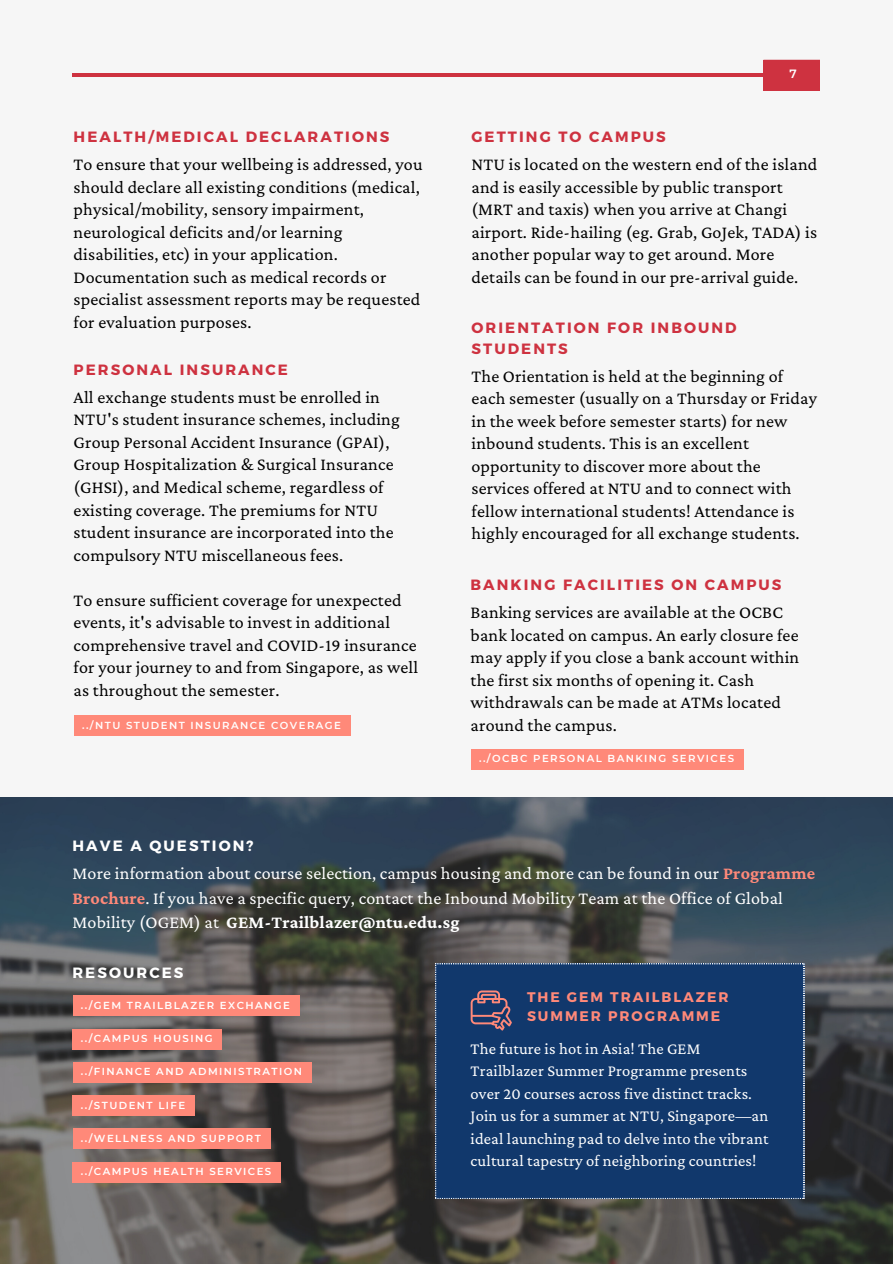
<style>
.page{position:relative;width:893px;height:1264px;background:#fff}
.page>*{position:absolute;margin:0;border:0;box-sizing:border-box;transform-origin:0 0}
.t1{font:18px/22.5px "Crimson Pro";letter-spacing:.01em;color:#000}
.t2{font:18px/24.8px "Crimson Pro";letter-spacing:.01em;color:#fff}
.t3{font:16.5px/22.5px "Crimson Pro";letter-spacing:.01em;color:#fff}
.t4{font:700 14.85px/20.2px "Montserrat";letter-spacing:.14em;color:#ce3240}
.t5{font:700 14.85px "Montserrat";letter-spacing:.14em;color:#fff}
.t6{font:700 13.95px/19.2px "Montserrat";letter-spacing:.14em;color:#ff8979}
.t7{font:600 12px "Montserrat";color:#fff}
.t8{font:600 10.2px "Montserrat";letter-spacing:.14em;color:#fff}
.s1{font-weight:700;color:#ff8979}
.s2{font-weight:700}
</style>
<div class="page">
<div style="left:0;top:0;width:892px;height:1263px;background:#f6f6f6"></div>
<hr style="left:72px;top:73px;width:747px;height:4px;background:#ce3240">
<svg style="left:0;top:797px;width:892px;height:466px;background:#474d51"></svg>
<div style="left:763px;top:60px;width:56px;height:30px;background:#ce3240"></div>
<div style="left:435px;top:963px;width:369px;height:235px;background:#11386c"></div>
<svg style="left:470px;top:990px;width:42px;height:40px;background:#5a506f"></svg>
<div style="left:74px;top:715px;width:276px;height:21px;background:#ff8979"></div>
<div style="left:471px;top:748px;width:272px;height:21px;background:#ff8979"></div>
<div style="left:73px;top:995px;width:226px;height:21px;background:#ff8979"></div>
<div style="left:73px;top:1028px;width:149px;height:21px;background:#ff8979"></div>
<div style="left:73px;top:1062px;width:238px;height:20px;background:#ff8979"></div>
<div style="left:73px;top:1095px;width:122px;height:21px;background:#ff8979"></div>
<div style="left:73px;top:1128px;width:197px;height:21px;background:#ff8979"></div>
<div style="left:73px;top:1161px;width:208px;height:21px;background:#ff8979"></div>
<p class="t4" style="left:74px;top:126px;width:317px">HEALTH/MEDICAL DECLARATIONS</p>
<p class="t1" style="left:74px;top:153px;width:350px">To ensure that your wellbeing is addressed, you should declare all existing conditions (medical, physical/mobility, sensory impairment, neurological deficits and/or learning disabilities, etc) in your application.<br>Documentation such as medical records or specialist assessment reports may be requested for evaluation purposes.</p>
<p class="t4" style="left:74px;top:359px;width:216px">PERSONAL INSURANCE</p>
<p class="t1" style="left:74px;top:385px;width:328px">All exchange students must be enrolled in NTU's student insurance schemes, including Group Personal Accident Insurance (GPAI), Group Hospitalization &amp; Surgical Insurance (GHSI), and Medical scheme, regardless of existing coverage. The premiums for NTU student insurance are incorporated into the compulsory NTU miscellaneous fees.</p>
<p class="t1" style="left:74px;top:588px;width:346px">To ensure sufficient coverage for unexpected events, it's advisable to invest in additional comprehensive travel and COVID-19 insurance for your journey to and from Singapore, as well as throughout the semester.</p>
<p class="t8" style="left:82px;top:718px;width:260px">../NTU STUDENT INSURANCE COVERAGE</p>
<p class="t5" style="left:72px;top:835px;width:183px">HAVE A QUESTION?</p>
<p class="t7" style="left:789px;top:67px;width:9px">7</p>
<p class="t4" style="left:471px;top:126px;width:196px">GETTING TO CAMPUS</p>
<p class="t1" style="left:471px;top:153px;width:347px">NTU is located on the western end of the island and is easily accessible by public transport (MRT and taxis) when you arrive at Changi airport. Ride-hailing (eg. Grab, GoJek, TADA) is another popular way to get around. More details can be found in our pre-arrival guide.</p>
<p class="t4" style="left:471px;top:317px;width:267px">ORIENTATION FOR INBOUND<br>STUDENTS</p>
<p class="t1" style="left:471px;top:364px;width:347px">The Orientation is held at the beginning of each semester (usually on a Thursday or Friday in the week before semester starts) for new inbound students. This is an excellent opportunity to discover more about the services offered at NTU and to connect with fellow international students! Attendance is highly encouraged for all exchange students.</p>
<p class="t4" style="left:470px;top:574px;width:312px">BANKING FACILITIES ON CAMPUS</p>
<p class="t1" style="left:470px;top:600px;width:330px">Banking services are available at the OCBC bank located on campus. An early closure fee may apply if you close a bank account within the first six months of opening it. Cash withdrawals can be made at ATMs located around the campus.</p>
<p class="t8" style="left:479px;top:752px;width:256px">../OCBC PERSONAL BANKING SERVICES</p>
<p class="t2" style="left:72px;top:860px;width:744px">More information about course selection, campus housing and more can be found in our <span class="s1">Programme<br>Brochure</span>. If you have a specific query, contact the Inbound Mobility Team at the Office of Global<br>Mobility (OGEM) at <span class="s2">GEM-Trailblazer@ntu.edu.sg</span></p>
<p class="t5" style="left:72px;top:963px;width:112px">RESOURCES</p>
<p class="t8" style="left:81px;top:999px;width:210px">../GEM TRAILBLAZER EXCHANGE</p>
<p class="t8" style="left:81px;top:1032px;width:133px">../CAMPUS HOUSING</p>
<p class="t8" style="left:81px;top:1065px;width:222px">../FINANCE AND ADMINISTRATION</p>
<p class="t8" style="left:81px;top:1098px;width:106px">../STUDENT LIFE</p>
<p class="t8" style="left:81px;top:1132px;width:181px">../WELLNESS AND SUPPORT</p>
<p class="t8" style="left:81px;top:1165px;width:192px">../CAMPUS HEALTH SERVICES</p>
<p class="t6" style="left:527px;top:986px;width:203px">THE GEM TRAILBLAZER<br>SUMMER PROGRAMME</p>
<p class="t3" style="left:470px;top:1036px;width:299px">The future is hot in Asia! The GEM Trailblazer Summer Programme presents over 20 courses across five distinct tracks.<br>Join us for a summer at NTU, Singapore—an ideal launching pad to delve into the vibrant cultural tapestry of neighboring countries!</p>
</div>
